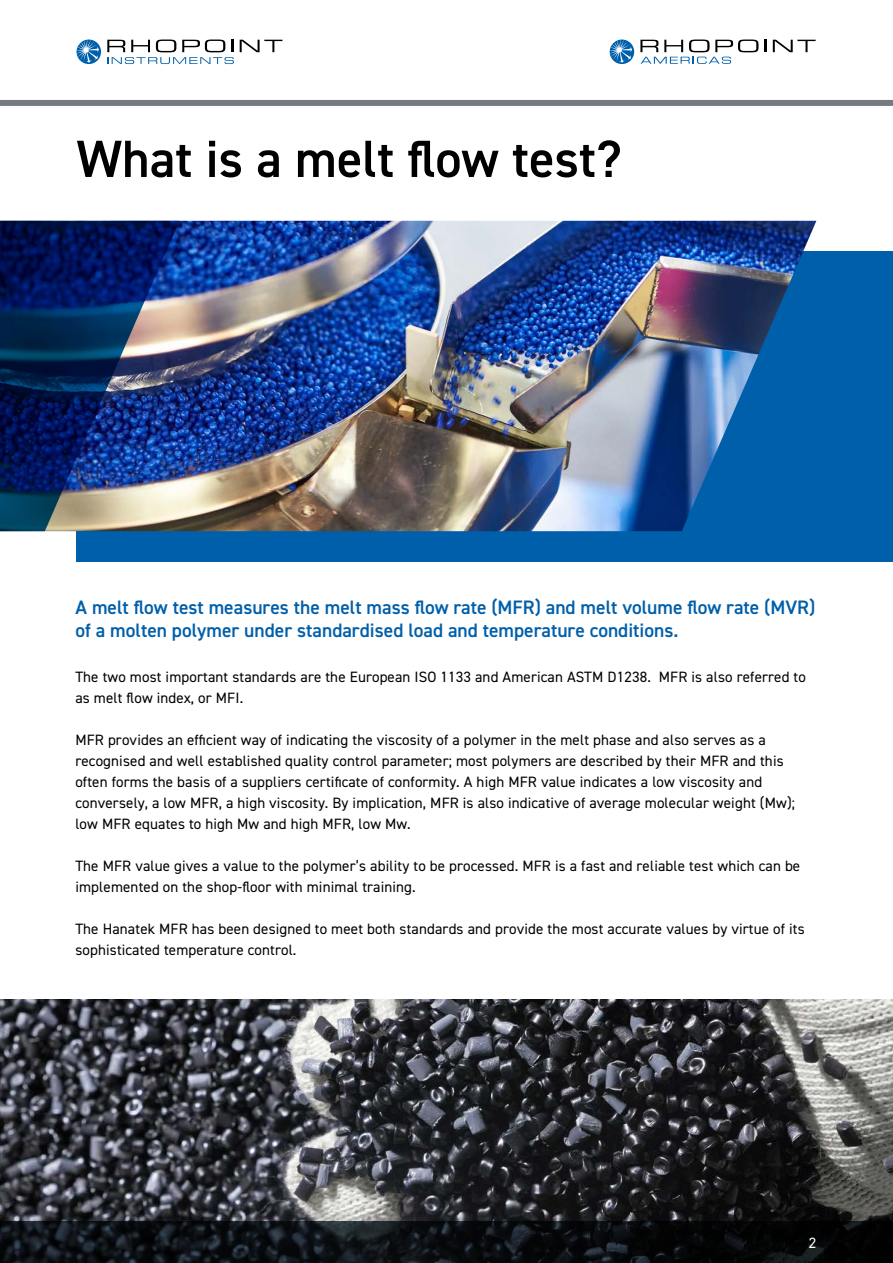
<style>
.page{position:relative;width:893px;height:1263px;background:#fff}
.page>*{position:absolute;margin:0;border:0;box-sizing:border-box;transform-origin:0 0}
.t1{font:600 52.5px "DIN2014";color:#000}
.t2{font:600 19.5px/23.4px "DIN2014";color:#005faa}
.t3{font:15px/21px "DIN2014";letter-spacing:.01em;color:#000}
.t4{font:15px "DIN2014";color:#fff}
</style>
<div class="page">
<div style="left:0;top:100px;width:893px;height:6px;background:#747b83"></div>
<svg style="left:240px;top:40px;width:42px;height:12px"></svg>
<svg style="left:107px;top:40px;width:127px;height:24px"></svg>
<svg style="left:77px;top:40px;width:24px;height:24px"></svg>
<svg style="left:77px;top:40px;width:22px;height:23px"></svg>
<svg style="left:764px;top:40px;width:2px;height:12px"></svg>
<svg style="left:773px;top:40px;width:43px;height:12px"></svg>
<svg style="left:610px;top:40px;width:24px;height:24px"></svg>
<svg style="left:610px;top:40px;width:22px;height:23px"></svg>
<svg style="left:640px;top:40px;width:118px;height:24px"></svg>
<img style="left:0;top:999px;width:893px;height:222px">
<svg style="left:0;top:1221px;width:893px;height:42px;background:#0c1013"></svg>
<div style="left:77px;top:251px;width:816px;height:310px;background:#005faa"></div>
<img style="left:179px;top:221px;width:637px;height:310px">
<img style="left:0;top:221px;width:179px;height:310px">
<h1 class="t1" style="left:77px;top:134px;width:546px">What is a melt flow test?</h1>
<h2 class="t2" style="left:76px;top:596px;width:741px">A melt flow test measures the melt mass flow rate (MFR) and melt volume flow rate (MVR) of a molten polymer under standardised load and temperature conditions.</h2>
<p class="t3" style="left:75px;top:667px;width:732px">The two most important standards are the European ISO 1133 and American ASTM D1238. MFR is also referred to as melt flow index, or MFI.</p>
<p class="t3" style="left:75px;top:730px;width:721px">MFR provides an efficient way of indicating the viscosity of a polymer in the melt phase and also serves as a recognised and well established quality control parameter; most polymers are described by their MFR and this often forms the basis of a suppliers certificate of conformity. A high MFR value indicates a low viscosity and conversely, a low MFR, a high viscosity. By implication, MFR is also indicative of average molecular weight (Mw); low MFR equates to high Mw and high MFR, low Mw.</p>
<p class="t3" style="left:75px;top:856px;width:726px">The MFR value gives a value to the polymer’s ability to be processed. MFR is a fast and reliable test which can be implemented on the shop-floor with minimal training.</p>
<p class="t3" style="left:75px;top:919px;width:731px">The Hanatek MFR has been designed to meet both standards and provide the most accurate values by virtue of its sophisticated temperature control.</p>
<p class="t4" style="left:809px;top:1236px;width:9px">2</p>
</div>
